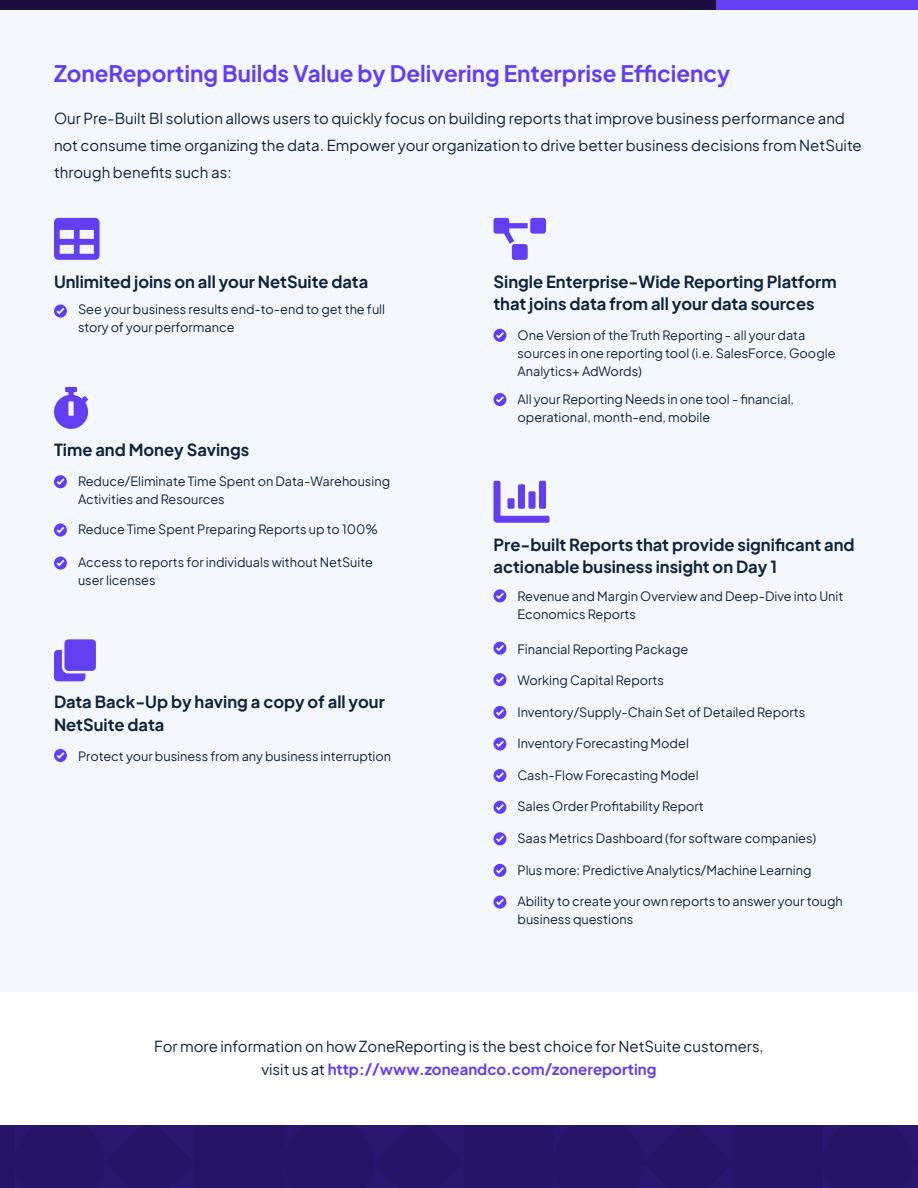
<style>
.page{position:relative;width:918px;height:1188px;background:#fff}
.page>*{position:absolute;margin:0;border:0;box-sizing:border-box;transform-origin:0 0}
.t1{font:700 22.5px "Plus Jakarta Sans";color:#623ef1}
.t2{font:700 16.5px/22.5px "Plus Jakarta Sans";color:#0f233b}
.t3{font:15px/27px "Plus Jakarta Sans";color:#0f233b}
.t4{font:700 15px "Plus Jakarta Sans";color:#623ef1}
.t5{font:12.75px/18px "Plus Jakarta Sans";color:#0f233b}
.s1{font-weight:400;color:#0f233b}
</style>
<div class="page">
<div style="left:0;top:10px;width:918px;height:982px;background:#f4f7fc"></div>
<svg style="left:0;top:1125px;width:918px;height:63px;background:#251468"></svg>
<div style="left:0;top:0;width:717px;height:10px;background:#1a0f3e"></div>
<div style="left:717px;top:0;width:201px;height:10px;background:#623ef1"></div>
<svg style="left:54px;top:218px;width:46px;height:42px"></svg>
<svg style="left:54px;top:305px;width:13px;height:13px"></svg>
<svg style="left:493px;top:218px;width:53px;height:42px"></svg>
<svg style="left:493px;top:329px;width:13px;height:13px"></svg>
<svg style="left:493px;top:393px;width:13px;height:13px"></svg>
<svg style="left:493px;top:481px;width:56px;height:42px"></svg>
<svg style="left:493px;top:589px;width:13px;height:13px"></svg>
<svg style="left:493px;top:642px;width:13px;height:13px"></svg>
<svg style="left:493px;top:673px;width:13px;height:13px"></svg>
<svg style="left:493px;top:706px;width:13px;height:13px"></svg>
<svg style="left:493px;top:737px;width:13px;height:14px"></svg>
<svg style="left:493px;top:769px;width:13px;height:13px"></svg>
<svg style="left:493px;top:801px;width:13px;height:13px"></svg>
<svg style="left:493px;top:832px;width:13px;height:13px"></svg>
<svg style="left:493px;top:864px;width:13px;height:13px"></svg>
<svg style="left:493px;top:896px;width:13px;height:13px"></svg>
<svg style="left:54px;top:387px;width:34px;height:42px"></svg>
<svg style="left:54px;top:475px;width:13px;height:13px"></svg>
<svg style="left:54px;top:523px;width:13px;height:14px"></svg>
<svg style="left:54px;top:556px;width:13px;height:14px"></svg>
<svg style="left:54px;top:639px;width:42px;height:42px"></svg>
<svg style="left:54px;top:749px;width:13px;height:13px"></svg>
<p class="t1" style="left:54px;top:55px;width:678px">ZoneReporting Builds Value by Delivering Enterprise Efficiency</p>
<p class="t3" style="left:54px;top:104px;width:809px">Our Pre-Built BI solution allows users to quickly focus on building reports that improve business performance and not consume time organizing the data. Empower your organization to drive better business decisions from NetSuite through benefits such as:</p>
<p class="t2" style="left:54px;top:270px;width:316px">Unlimited joins on all your NetSuite data</p>
<p class="t5" style="left:78px;top:300px;width:309px">See your business results end-to-end to get the full story of your performance</p>
<p class="t2" style="left:54px;top:438px;width:197px">Time and Money Savings</p>
<p class="t5" style="left:78px;top:472px;width:314px">Reduce/Eliminate Time Spent on Data-Warehousing<br>Activities and Resources</p>
<p class="t5" style="left:78px;top:520px;width:301px">Reduce Time Spent Preparing Reports up to 100%</p>
<p class="t5" style="left:78px;top:552px;width:297px">Access to reports for individuals without NetSuite user licenses</p>
<p class="t2" style="left:54px;top:690px;width:332px">Data Back-Up by having a copy of all your<br>NetSuite data</p>
<p class="t5" style="left:78px;top:746px;width:315px">Protect your business from any business interruption</p>
<p class="t2" style="left:494px;top:270px;width:345px">Single Enterprise-Wide Reporting Platform that joins data from all your data sources</p>
<p class="t5" style="left:518px;top:325px;width:320px">One Version of the Truth Reporting - all your data sources in one reporting tool (i.e. SalesForce, Google<br>Analytics+ AdWords)</p>
<p class="t5" style="left:518px;top:390px;width:278px">All your Reporting Needs in one tool - financial, operational, month-end, mobile</p>
<p class="t2" style="left:494px;top:533px;width:363px">Pre-built Reports that provide significant and actionable business insight on Day 1</p>
<p class="t5" style="left:518px;top:587px;width:327px">Revenue and Margin Overview and Deep-Dive into Unit<br>Economics Reports</p>
<p class="t5" style="left:518px;top:639px;width:172px">Financial Reporting Package</p>
<p class="t5" style="left:518px;top:671px;width:148px">Working Capital Reports</p>
<p class="t5" style="left:518px;top:702px;width:289px">Inventory/Supply-Chain Set of Detailed Reports</p>
<p class="t5" style="left:518px;top:734px;width:173px">Inventory Forecasting Model</p>
<p class="t5" style="left:518px;top:765px;width:183px">Cash-Flow Forecasting Model</p>
<p class="t5" style="left:518px;top:797px;width:188px">Sales Order Profitability Report</p>
<p class="t5" style="left:518px;top:829px;width:300px">Saas Metrics Dashboard (for software companies)</p>
<p class="t5" style="left:518px;top:860px;width:296px">Plus more: Predictive Analytics/Machine Learning</p>
<p class="t5" style="left:518px;top:892px;width:327px">Ability to create your own reports to answer your tough business questions</p>
<p class="t3" style="left:154px;top:1032px;width:611px">For more information on how ZoneReporting is the best choice for NetSuite customers,</p>
<p class="t4" style="left:261px;top:1056px;width:397px"><span class="s1">visit us at</span> http://www.zoneandco.com/zonereporting</p>
</div>
